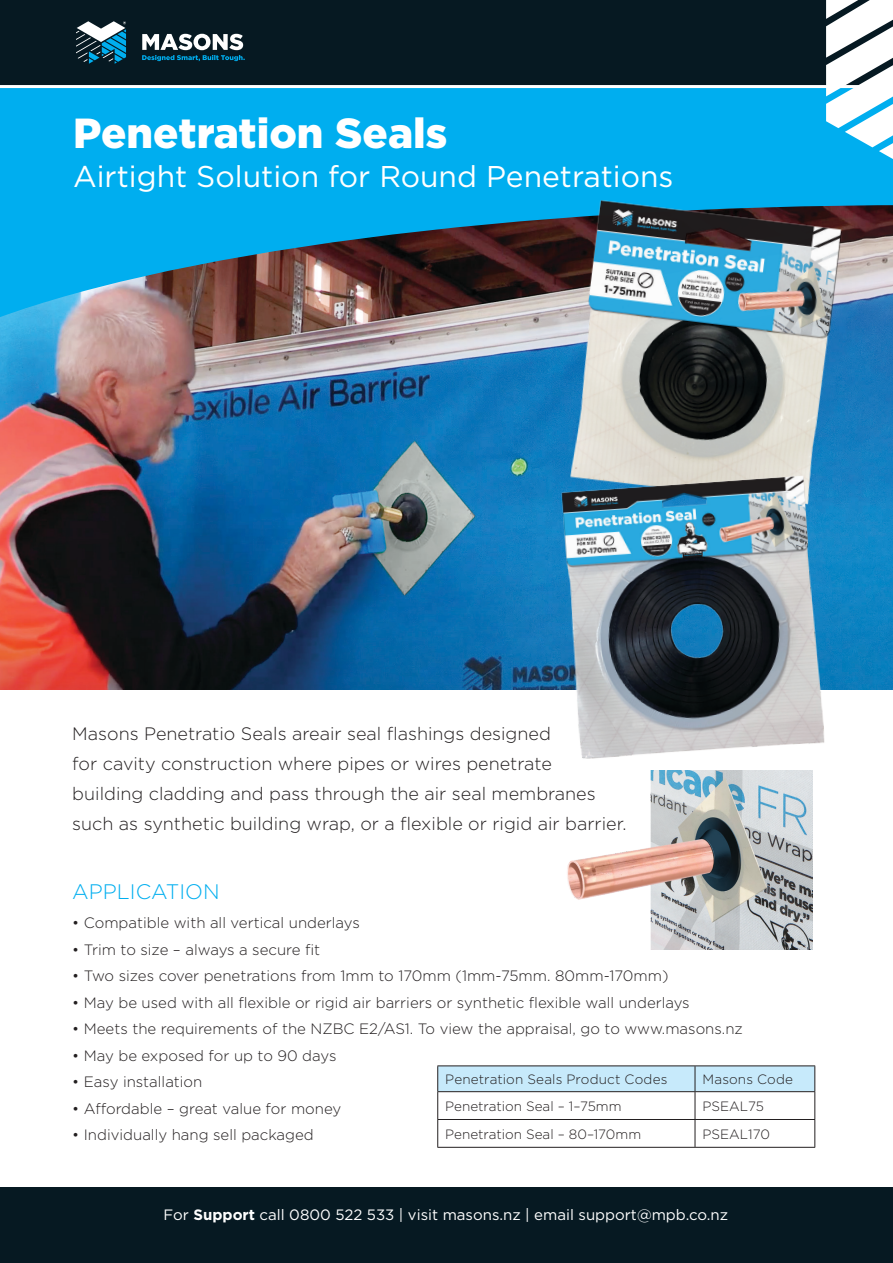
<style>
.page{position:relative;width:893px;height:1263px;background:#fff}
.page>*{position:absolute;margin:0;border:0;box-sizing:border-box;transform-origin:0 0}
.t1{font:900 42px "Gotham";color:#fff}
.t2{font:30px "Gotham";color:#fff}
.Subheading_1_-_Blue{font:300 21px "Gotham";color:#00aeef}
.Intro{font:300 18px/30px "Gotham";color:#231f20}
.Body{font:300 15px "Gotham";color:#231f20}
.t3{font:15px "Gotham";color:#fff}
.TABLE_TEXT{font:300 13.5px "Gotham";color:#231f20}
.TABLE_HEADERS{font:300 13.5px "Gotham";letter-spacing:.015em;color:#231f20}
.s1{font-weight:700}
</style>
<div class="page">
<div style="left:0;top:1187px;width:893px;height:76px;background:#061922"></div>
<img style="left:0;top:325px;width:893px;height:364px">
<svg style="left:0;top:90px;width:893px;height:235px;background:#1d97c7"></svg>
<div style="left:0;top:0;width:826px;height:90px;background:#061922"></div>
<svg style="left:826px;top:0;width:67px;height:159px"></svg>
<img style="left:554px;top:192px;width:302px;height:327px">
<img style="left:553px;top:472px;width:287px;height:287px">
<svg style="left:76px;top:21px;width:178px;height:43px"></svg>
<img style="left:567px;top:770px;width:245px;height:180px">
<hr style="left:437px;top:1065px;width:258px;height:1px;background:#231f20">
<hr style="left:695px;top:1065px;width:120px;height:1px;background:#231f20">
<svg style="left:437px;top:1066px;width:378px;height:81px"></svg>
<hr style="left:437px;top:1147px;width:258px;height:1px;background:#231f20">
<hr style="left:695px;top:1147px;width:120px;height:1px;background:#231f20">
<p class="t1" style="left:73px;top:104px;width:376px">Penetration Seals</p>
<p class="t2" style="left:73px;top:159px;width:602px">Airtight Solution for Round Penetrations</p>
<p class="Intro" style="left:72px;top:718px;width:556px">Masons Penetratio Seals areair seal flashings designed<br>for cavity construction where pipes or wires penetrate building cladding and pass through the air seal membranes such as synthetic building wrap, or a flexible or rigid air barrier.</p>
<p class="Subheading_1_-_Blue" style="left:72px;top:879px;width:149px">APPLICATION</p>
<p class="Body" style="left:72px;top:913px;width:289px">• Compatible with all vertical underlays</p>
<p class="Body" style="left:72px;top:940px;width:249px">• Trim to size – always a secure fit</p>
<p class="Body" style="left:72px;top:966px;width:598px">• Two sizes cover penetrations from 1mm to 170mm (1mm-75mm. 80mm-170mm)</p>
<p class="Body" style="left:72px;top:993px;width:619px">• May be used with all flexible or rigid air barriers or synthetic flexible wall underlays</p>
<p class="Body" style="left:72px;top:1019px;width:672px">• Meets the requirements of the NZBC E2/AS1. To view the appraisal, go to www.masons.nz</p>
<p class="Body" style="left:72px;top:1046px;width:266px">• May be exposed for up to 90 days</p>
<p class="Body" style="left:72px;top:1072px;width:132px">• Easy installation</p>
<p class="Body" style="left:72px;top:1099px;width:270px">• Affordable – great value for money</p>
<p class="Body" style="left:72px;top:1125px;width:243px">• Individually hang sell packaged</p>
<p class="TABLE_HEADERS" style="left:445px;top:1071px;width:224px">Penetration Seals Product Codes</p>
<p class="TABLE_HEADERS" style="left:702px;top:1071px;width:92px">Masons Code</p>
<p class="TABLE_TEXT" style="left:445px;top:1098px;width:178px">Penetration Seal – 1–75mm</p>
<p class="TABLE_TEXT" style="left:702px;top:1098px;width:63px">PSEAL75</p>
<p class="TABLE_TEXT" style="left:445px;top:1125px;width:197px">Penetration Seal – 80–170mm</p>
<p class="TABLE_TEXT" style="left:702px;top:1125px;width:69px">PSEAL170</p>
<p class="t3" style="left:164px;top:1206px;width:566px">For <span class="s1">Support</span> call 0800 522 533 | visit masons.nz | email support@mpb.co.nz</p>
</div>
